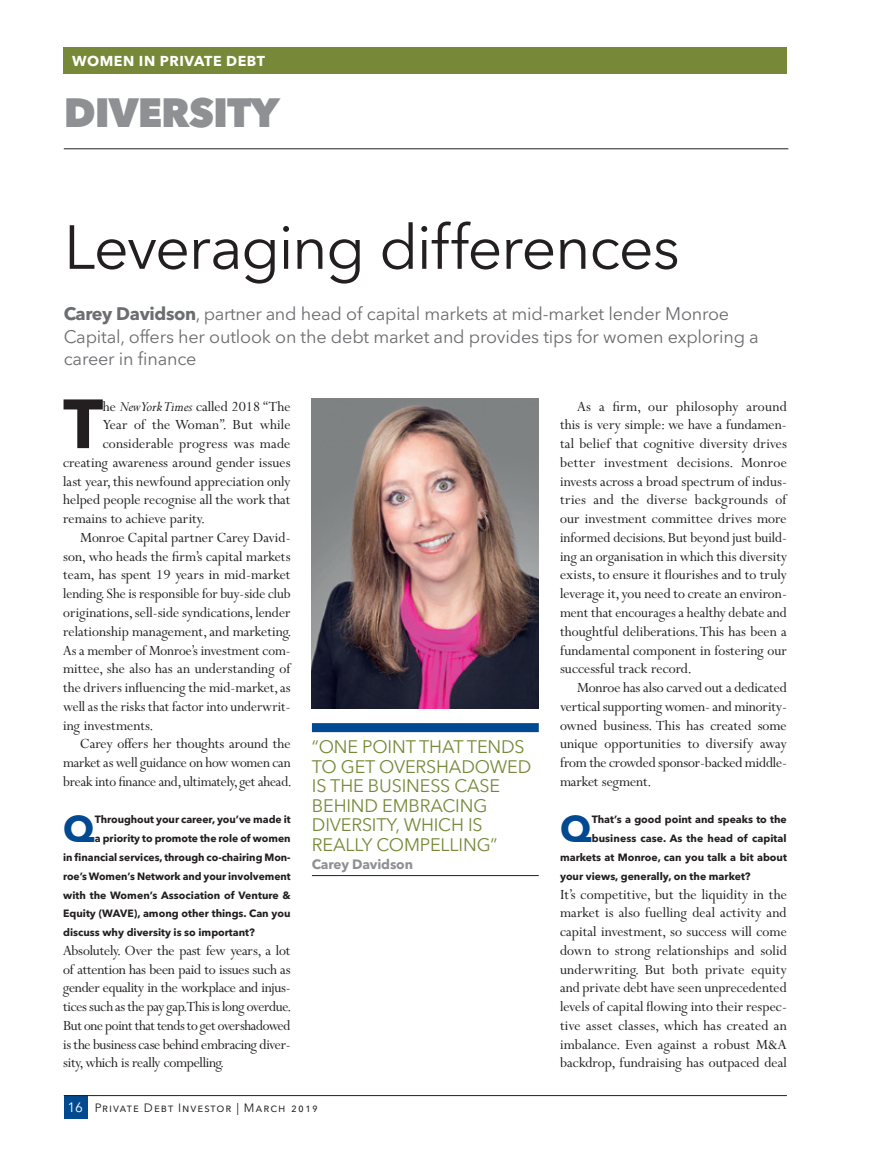
<style>
.page{position:relative;width:872px;height:1149px;background:#fff}
.page>*{position:absolute;margin:0;border:0;box-sizing:border-box;transform-origin:0 0}
.t1{font:700 68.7px "Avenir Next LT Pro";color:#231f20}
.t2{font:61.5px "Avenir Next LT Pro";letter-spacing:-.025em;color:#231f20}
.t3{font:800 40.5px "Avenir Next LT Pro";letter-spacing:-.025em;color:#8e9093}
.t4{font:700 37.05px "Avenir Next LT Pro";color:#014990}
.t5{font:18px/22.5px "Avenir Next LT Pro";letter-spacing:-.01em;color:#6c6d70}
.t6{font:18px/19.5px "Avenir Next LT Pro";letter-spacing:-.01em;color:#778938}
.t7{font:15.75px/18.8px "Perpetua MT Pro";color:#231f20;text-align:justify}
.t8{font:700 14.25px "Avenir Next LT Pro";letter-spacing:.035em;color:#fff}
.t9{font:700 13.5px "Avenir Next LT Pro";letter-spacing:-.01em;color:#8e9093}
.t10{font:12px "Avenir Next LT Pro";letter-spacing:.08em;color:#231f20}
.t11{font:700 10.5px "Avenir Next LT Pro";color:#231f20}
.s1{font-weight:700}
.s2{font-style:italic}
.s3{font-size:13.5px;color:#fff}
</style>
<div class="page">
<div style="left:64px;top:1095px;width:23px;height:23px;background:#014990"></div>
<hr style="left:64px;top:1094px;width:723px;height:1px;background:#231f20">
<hr style="left:64px;top:148px;width:724px;height:1px;background:#231f20">
<div style="left:312px;top:723px;width:227px;height:9px;background:#014990"></div>
<hr style="left:312px;top:875px;width:227px;height:1px;background:#231f20">
<div style="left:64px;top:47px;width:723px;height:27px;background:#778938"></div>
<img style="left:312px;top:398px;width:227px;height:310px">
<p class="t8" style="left:72px;top:52px;width:194px">WOMEN IN PRIVATE DEBT</p>
<h3 class="t3" style="left:64px;top:87px;width:217px">DIVERSITY</h3>
<h2 class="t2" style="left:64px;top:210px;width:617px">Leveraging differences</h2>
<p class="t5" style="left:64px;top:302px;width:696px"><span class="s1">Carey Davidson</span>, partner and head of capital markets at mid-market lender Monroe<br>Capital, offers her outlook on the debt market and provides tips for women exploring a career in finance</p>
<h1 class="t1" style="left:63px;top:382px;width:41px">T</h1>
<p class="t7" style="left:103px;top:396px;width:189px">he <span class="s2">New York Times</span> called 2018 “The</p>
<p class="t7" style="left:103px;top:415px;width:189px">Year of the Woman”. But while</p>
<p class="t7" style="left:103px;top:434px;width:189px">considerable progress was made</p>
<p class="t7" style="left:63px;top:453px;width:229px">creating awareness around gender issues</p>
<p class="t7" style="left:63px;top:471px;width:229px">last year, this newfound appreciation only</p>
<p class="t7" style="left:63px;top:490px;width:229px">helped people recognise all the work that</p>
<p class="t7" style="left:63px;top:509px;width:143px">remains to achieve parity.</p>
<p class="t7" style="left:80px;top:528px;width:212px">Monroe Capital partner Carey David-</p>
<p class="t7" style="left:63px;top:546px;width:229px">son, who heads the firm’s capital markets</p>
<p class="t7" style="left:63px;top:565px;width:229px">team, has spent 19 years in mid-market</p>
<p class="t7" style="left:63px;top:584px;width:229px">lending. She is responsible for buy-side club</p>
<p class="t7" style="left:63px;top:603px;width:229px">originations, sell-side syndications, lender</p>
<p class="t7" style="left:63px;top:621px;width:230px">relationship management, and marketing.</p>
<p class="t7" style="left:63px;top:640px;width:229px">As a member of Monroe’s investment com-</p>
<p class="t7" style="left:63px;top:659px;width:229px">mittee, she also has an understanding of</p>
<p class="t7" style="left:63px;top:678px;width:229px">the drivers influencing the mid-market, as</p>
<p class="t7" style="left:63px;top:696px;width:229px">well as the risks that factor into underwrit-</p>
<p class="t7" style="left:63px;top:715px;width:92px">ing investments.</p>
<p class="t7" style="left:80px;top:734px;width:212px">Carey offers her thoughts around the</p>
<p class="t7" style="left:63px;top:753px;width:229px">market as well guidance on how women can</p>
<p class="t7" style="left:63px;top:771px;width:230px">break into finance and, ultimately, get ahead.</p>
<h3 class="t4" style="left:63px;top:806px;width:33px">Q</h3>
<p class="t11" style="left:95px;top:813px;width:197px">Throughout your career, you’ve made it</p>
<p class="t11" style="left:95px;top:831px;width:197px">a priority to promote the role of women</p>
<p class="t11" style="left:63px;top:850px;width:229px">in financial services, through co-chairing Mon-</p>
<p class="t11" style="left:63px;top:869px;width:229px">roe’s Women’s Network and your involvement</p>
<p class="t11" style="left:63px;top:888px;width:229px">with the Women’s Association of Venture &amp;</p>
<p class="t11" style="left:63px;top:906px;width:229px">Equity (WAVE), among other things. Can you</p>
<p class="t11" style="left:63px;top:925px;width:193px">discuss why diversity is so important?</p>
<p class="t7" style="left:63px;top:940px;width:229px">Absolutely. Over the past few years, a lot of attention has been paid to issues such as gender equality in the workplace and injus&shy;tices such as the pay gap. This is long overdue.<br>But one point that tends to get overshadowed is the business case behind embracing diver&shy;sity, which is really compelling.</p>
<p class="t6" style="left:312px;top:737px;width:221px">“ONE POINT THAT TENDS<br>TO GET OVERSHADOWED<br>IS THE BUSINESS CASE<br>BEHIND EMBRACING<br>DIVERSITY, WHICH IS<br>REALLY COMPELLING”</p>
<p class="t9" style="left:312px;top:855px;width:103px">Carey Davidson</p>
<p class="t10" style="left:67px;top:1100px;width:252px"><span class="s3">16</span> Private Debt Investor | March 2019</p>
<p class="t7" style="left:560px;top:396px;width:228px;text-indent:17px">As a firm, our philosophy around this is very simple: we have a fundamen&shy;tal belief that cognitive diversity drives better investment decisions. Monroe invests across a broad spectrum of indus&shy;tries and the diverse backgrounds of our investment committee drives more informed decisions. But beyond just build&shy;ing an organisation in which this diversity exists, to ensure it flourishes and to truly leverage it, you need to create an environ&shy;ment that encourages a healthy debate and thoughtful deliberations. This has been a fundamental component in fostering our successful track record.</p>
<p class="t7" style="left:560px;top:678px;width:228px;text-indent:17px">Monroe has also carved out a dedicated vertical supporting women- and minority&shy;owned business. This has created some unique opportunities to diversify away from the crowded sponsor-backed middle&shy;market segment.</p>
<h3 class="t4" style="left:560px;top:806px;width:33px">Q</h3>
<p class="t11" style="left:592px;top:813px;width:197px">That’s a good point and speaks to the</p>
<p class="t11" style="left:592px;top:831px;width:196px">business case. As the head of capital</p>
<p class="t11" style="left:560px;top:850px;width:228px">markets at Monroe, can you talk a bit about</p>
<p class="t11" style="left:560px;top:869px;width:192px">your views, generally, on the market?</p>
<p class="t7" style="left:560px;top:884px;width:228px">It’s competitive, but the liquidity in the market is also fuelling deal activity and capital investment, so success will come down to strong relationships and solid underwriting. But both private equity and private debt have seen unprecedented levels of capital flowing into their respec&shy;tive asset classes, which has created an imbalance. Even against a robust M&amp;A backdrop, fundraising has outpaced deal</p>
</div>
